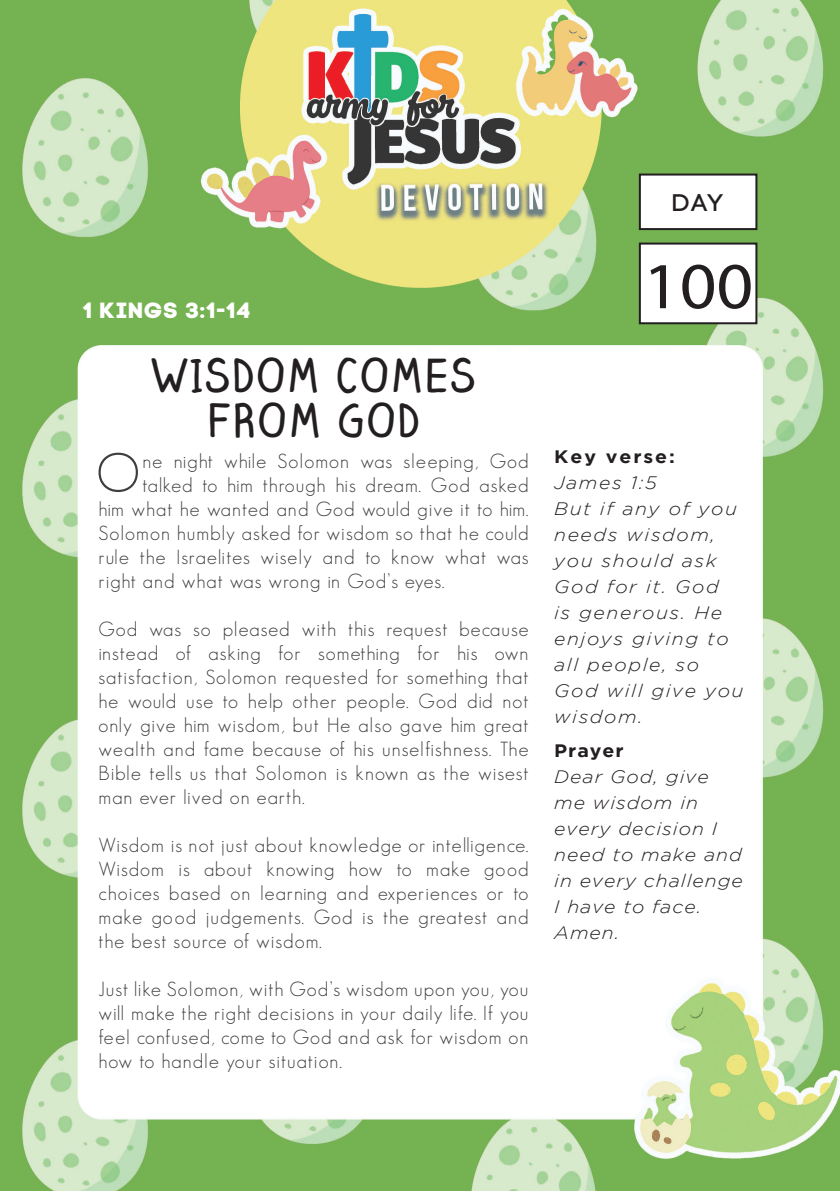
<style>
.page{position:relative;width:840px;height:1191px;background:#fff}
.page>*{position:absolute;margin:0;border:0;box-sizing:border-box;transform-origin:0 0}
.t1{font:66px "Myriad Hebrew";color:#231f20;scale:1.08 1}
.t2{font:300 53.6px "Geosans";color:#3e3e3f}
.t3{font:700 44px/45.2px "Claire Hand";letter-spacing:.05em;color:#231f20;text-align:center}
.t4{font:24px "Code Pro";color:#231f20;scale:1.08 1}
.t5{font:22px "Code Pro Bold";letter-spacing:.04em;color:#fff;scale:1.08 1}
.t6{font:300 20px/24px "Geosans";letter-spacing:.05em;color:#3e3e3f;text-align:justify}
.t7{font:italic 300 18px/26px "Gotham";letter-spacing:.08em;color:#231f20;scale:1.08 1}
.t8{font:italic 300 18px/26px "Gotham";letter-spacing:.05em;color:#231f20;scale:1.08 1}
.t9{font:700 18px "Gotham";letter-spacing:.1em;color:#231f20;scale:1.08 1}
</style>
<div class="page">
<img style="left:0;top:0;width:839px;height:1191px">
<div style="left:639px;top:174px;width:117px;height:55px;background:#fff"></div>
<div style="left:638px;top:173px;width:119px;height:57px;border:2px solid #231f20"></div>
<div style="left:639px;top:243px;width:117px;height:80px;background:#fff"></div>
<div style="left:638px;top:242px;width:119px;height:82px;border:2px solid #231f20"></div>
<p class="t5" style="left:84px;top:297px;width:156px">1 Kings 3:1-14</p>
<p class="t3" style="left:151px;top:352px;width:325px">WISDOM COMES<br>FROM GOD</p>
<h2 class="t2" style="left:96px;top:443px;width:46px">O</h2>
<p class="t6" style="left:142px;top:448px;width:387px">ne night while Solomon was sleeping, God</p>
<p class="t6" style="left:142px;top:472px;width:387px">talked to him through his dream. God asked</p>
<p class="t6" style="left:98px;top:496px;width:431px">him what he wanted and God would give it to him.</p>
<p class="t6" style="left:98px;top:520px;width:431px">Solomon humbly asked for wisdom so that he could</p>
<p class="t6" style="left:98px;top:544px;width:431px">rule the Israelites wisely and to know what was</p>
<p class="t6" style="left:98px;top:568px;width:347px">right and what was wrong in God’s eyes.</p>
<p class="t6" style="left:98px;top:616px;width:431px">God was so pleased with this request because instead of asking for something for his own satisfaction, Solomon requested for something that he would use to help other people. God did not only give him wisdom, but He also gave him great wealth and fame because of his unselfishness. The Bible tells us that Solomon is known as the wisest man ever lived on earth.</p>
<p class="t6" style="left:98px;top:832px;width:431px">Wisdom is not just about knowledge or intelligence.<br>Wisdom is about knowing how to make good choices based on learning and experiences or to make good judgements. God is the greatest and the best source of wisdom.</p>
<p class="t6" style="left:98px;top:976px;width:431px">Just like Solomon, with God’s wisdom upon you, you will make the right decisions in your daily life. If you feel confused, come to God and ask for wisdom on how to handle your situation.</p>
<p class="t4" style="left:671px;top:189px;width:50px">DAY</p>
<p class="t1" style="left:642px;top:250px;width:103px">100</p>
<p class="t9" style="left:554px;top:446px;width:113px">Key verse:</p>
<p class="t7" style="left:554px;top:469px;width:96px">James 1:5</p>
<p class="t7" style="left:554px;top:495px;width:177px">But if any of you needs wisdom, you should ask<br>God for it. God<br>is generous. He enjoys giving to all people, so<br>God will give you wisdom.</p>
<p class="t9" style="left:554px;top:740px;width:66px">Prayer</p>
<p class="t8" style="left:554px;top:763px;width:176px">Dear God, give me wisdom in every decision I need to make and in every challenge<br>I have to face.<br>Amen.</p>
</div>
